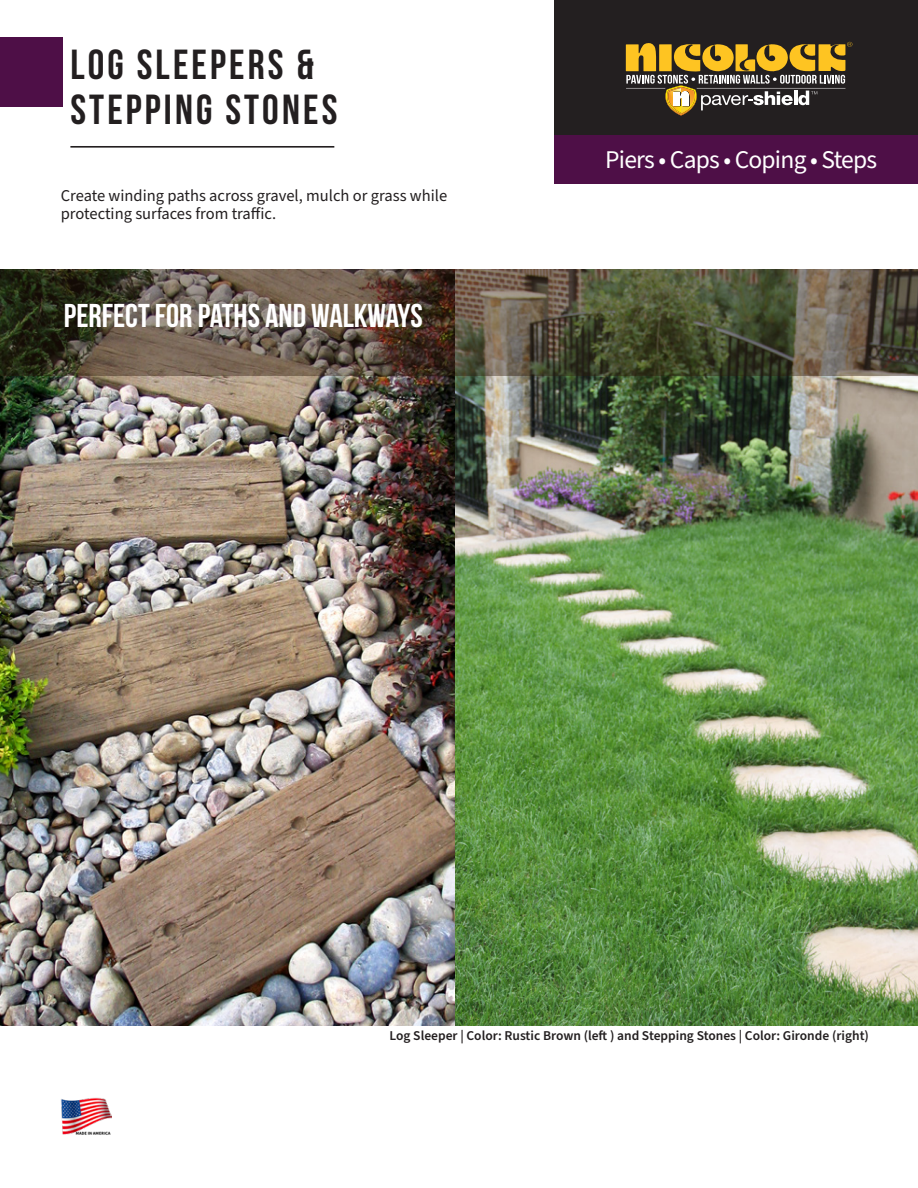
<style>
.page{position:relative;width:918px;height:1188px;background:#fff}
.page>*{position:absolute;margin:0;border:0;box-sizing:border-box;transform-origin:0 0}
.Side_Header_Text__He{font:42px/45px "Bebas Neue";letter-spacing:.075em;color:#231f20}
.t1{font:33px "Bebas Neue";color:#fff}
.t2{font:25.5px "Source Sans Pro";letter-spacing:-.03em;color:#fff}
.t3{font:16.5px/18px "Source Sans Pro";color:#231f20}
.COLOR_NAMES{font:600 13.5px "Source Sans Pro";color:#231f20}
</style>
<div class="page">
<img style="left:0;top:376px;width:918px;height:650px">
<div style="left:554px;top:134px;width:364px;height:50px;background:#4e0f47"></div>
<div style="left:554px;top:0;width:364px;height:134px;background:#231f20"></div>
<div style="left:0;top:37px;width:62px;height:69px;background:#4e0f47"></div>
<hr style="left:70px;top:146px;width:264px;height:2px;background:#231f20">
<img style="left:61px;top:1097px;width:50px;height:38px">
<img style="left:0;top:269px;width:918px;height:107px">
<svg style="left:626px;top:42px;width:226px;height:73px"></svg>
<p class="Side_Header_Text__He" style="left:70px;top:42px;width:269px">LOG SLEEPERS &amp;<br>STEPPING STONES</p>
<p class="t3" style="left:61px;top:187px;width:388px">Create winding paths across gravel, mulch or grass while protecting surfaces from traffic.</p>
<p class="t1" style="left:64px;top:298px;width:360px">PERFECT FOR PATHS AND WALKWAYS</p>
<p class="t2" style="left:605px;top:142px;width:274px">Piers • Caps • Coping • Steps</p>
<p class="COLOR_NAMES" style="left:390px;top:1026px;width:481px">Log Sleeper | Color: Rustic Brown (left ) and Stepping Stones | Color: Gironde (right)</p>
</div>
